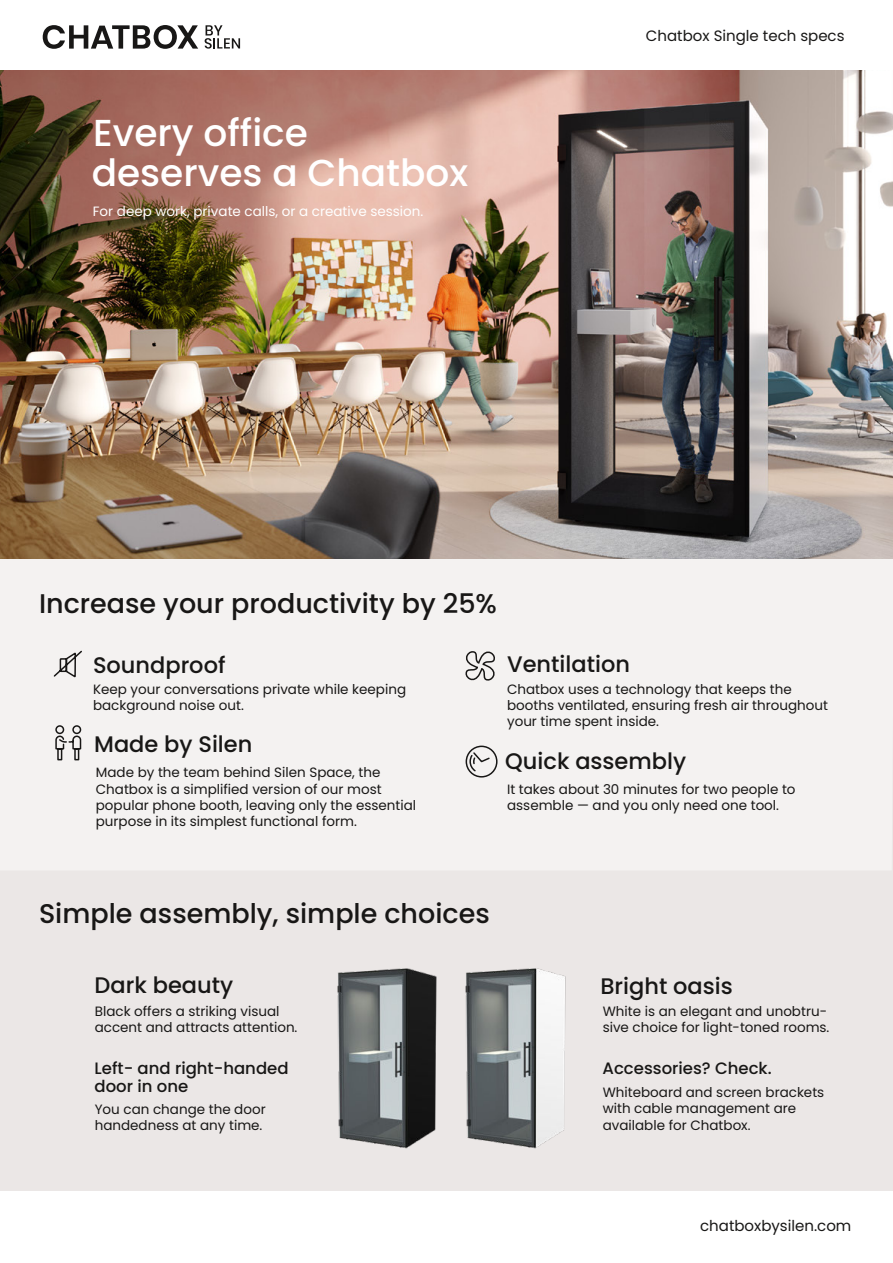
<style>
.page{position:relative;width:893px;height:1263px;background:#fff}
.page>*{position:absolute;margin:0;border:0;box-sizing:border-box;transform-origin:0 0}
.t1{font:500 37.5px/39.6px "Poppins";color:#fff}
.t2{font:500 27px "Poppins";color:#181716}
.t3{font:500 22.5px "Poppins";color:#181716}
.t4{font:500 16.5px/18px "Poppins";color:#181716}
.t5{font:15px "Poppins";color:#181716}
.t6{font:13.5px/16.2px "Poppins";color:#181716}
.t7{font:13.5px "Poppins";color:#fff}
</style>
<div class="page">
<div style="left:0;top:558px;width:893px;height:633px;background:#ebe7e6"></div>
<svg style="left:43px;top:25px;width:155px;height:24px"></svg>
<svg style="left:205px;top:25px;width:35px;height:24px"></svg>
<div style="left:0;top:558px;width:893px;height:312px;background:#f4f2f1"></div>
<img style="left:0;top:70px;width:893px;height:488px">
<img style="left:337px;top:968px;width:100px;height:181px">
<img style="left:465px;top:968px;width:101px;height:181px">
<svg style="left:52px;top:307px;width:31px;height:563px"></svg>
<div style="left:466px;top:746px;width:32px;height:31px;border:2px solid #181716;border-radius:50%"></div>
<svg style="left:469px;top:751px;width:22px;height:22px"></svg>
<svg style="left:464px;top:650px;width:32px;height:32px"></svg>
<h1 class="t1" style="left:92px;top:114px;width:378px">Every office deserves a Chatbox</h1>
<p class="t7" style="left:93px;top:203px;width:332px">For deep work, private calls, or a creative session.</p>
<p class="t5" style="left:646px;top:27px;width:200px">Chatbox Single tech specs</p>
<h2 class="t2" style="left:39px;top:587px;width:460px">Increase your productivity by 25%</h2>
<h3 class="t3" style="left:93px;top:651px;width:134px">Soundproof</h3>
<p class="t6" style="left:93px;top:681px;width:315px">Keep your conversations private while keeping background noise out.</p>
<h3 class="t3" style="left:94px;top:731px;width:160px">Made by Silen</h3>
<p class="t6" style="left:96px;top:765px;width:322px">Made by the team behind Silen Space, the Chatbox is a simplified version of our most popular phone booth, leaving only the essential purpose in its simplest functional form.</p>
<h3 class="t3" style="left:507px;top:651px;width:124px">Ventilation</h3>
<p class="t6" style="left:507px;top:681px;width:323px">Chatbox uses a technology that keeps the booths ventilated, ensuring fresh air throughout your time spent inside.</p>
<h3 class="t3" style="left:505px;top:748px;width:182px">Quick assembly</h3>
<p class="t6" style="left:507px;top:781px;width:290px">It takes about 30 minutes for two people to assemble — and you only need one tool.</p>
<h2 class="t2" style="left:39px;top:897px;width:452px">Simple assembly, simple choices</h2>
<h3 class="t3" style="left:95px;top:972px;width:140px">Dark beauty</h3>
<h3 class="t3" style="left:600px;top:972px;width:134px">Bright oasis</h3>
<p class="t6" style="left:95px;top:1003px;width:204px">Black offers a striking visual accent and attracts attention.</p>
<p class="t6" style="left:603px;top:1003px;width:228px">White is an elegant and unobtru&shy;sive choice for light-toned rooms.</p>
<p class="t4" style="left:95px;top:1059px;width:195px">Left- and right-handed door in one</p>
<p class="t4" style="left:603px;top:1059px;width:171px">Accessories? Check.</p>
<p class="t6" style="left:603px;top:1084px;width:223px">Whiteboard and screen brackets with cable management are available for Chatbox.</p>
<p class="t6" style="left:95px;top:1102px;width:173px">You can change the door handedness at any time.</p>
<p class="t5" style="left:700px;top:1217px;width:153px">chatboxbysilen.com</p>
</div>
